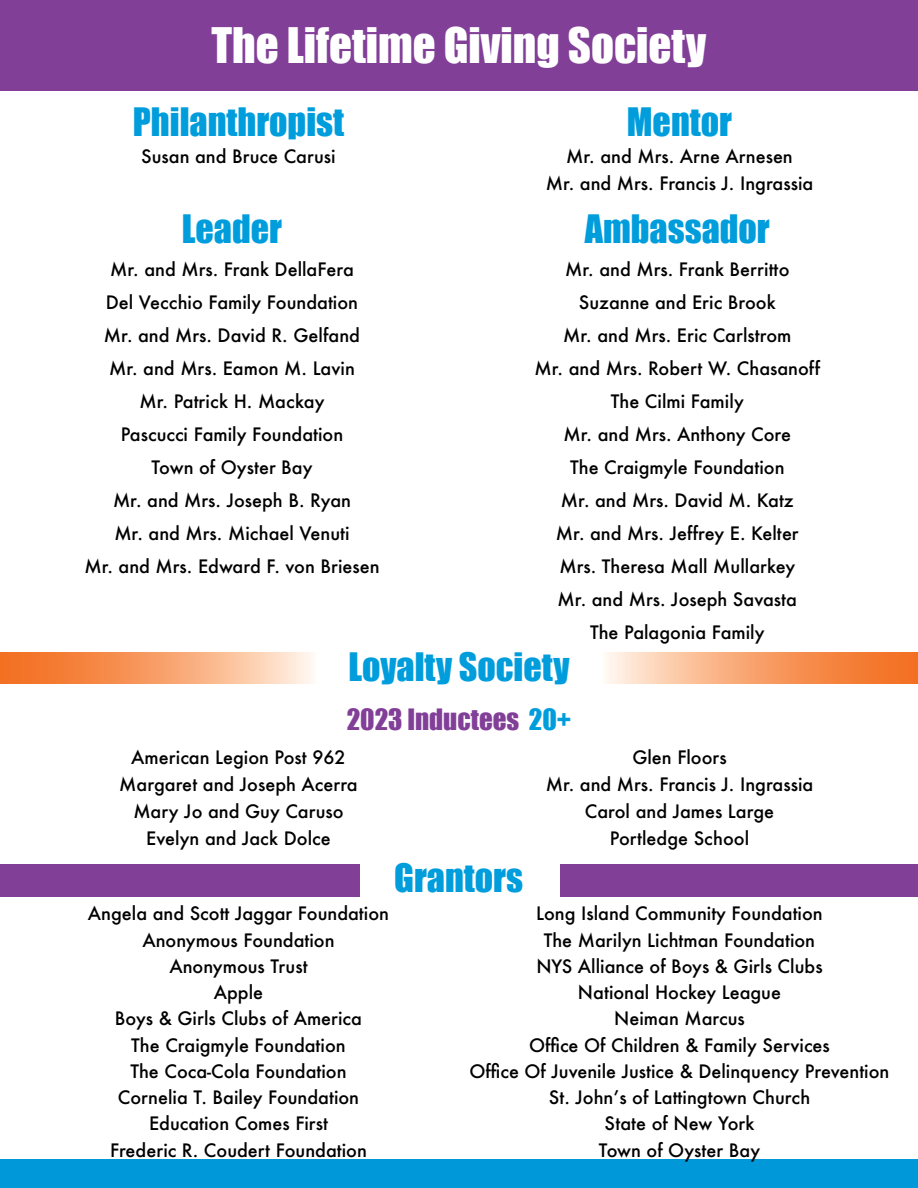
<style>
.page{position:relative;width:918px;height:1188px;background:#fff}
.page>*{position:absolute;margin:0;border:0;box-sizing:border-box;transform-origin:0 0}
.t1{font:45px "Impact";color:#fff}
.t2{font:36px "Impact";color:#009ddc}
.t3{font:27px "Impact";color:#823f98}
.t4{font:500 18px/33px "Futura";color:#000;text-align:center}
.s1{color:#009ddc}
</style>
<div class="page">
<div style="left:0;top:1159px;width:918px;height:29px;background:#0098d8"></div>
<div style="left:0;top:864px;width:359px;height:32px;background:#823f98"></div>
<div style="left:561px;top:864px;width:357px;height:32px;background:#823f98"></div>
<div style="left:0;top:0;width:918px;height:91px;background:#823f98"></div>
<svg style="left:605px;top:653px;width:313px;height:31px;background:#f8a672"></svg>
<svg style="left:0;top:653px;width:314px;height:31px;background:#f8a572"></svg>
<h1 class="t1" style="left:212px;top:10px;width:496px">The Lifetime Giving Society</h1>
<h2 class="t2" style="left:133px;top:94px;width:213px">Philanthropist</h2>
<p class="t4" style="left:141px;top:140px;width:196px">Susan and Bruce Carusi</p>
<h2 class="t2" style="left:182px;top:201px;width:102px">Leader</h2>
<p class="t4" style="left:84px;top:253px;width:297px">Mr. and Mrs. Frank DellaFera<br>Del Vecchio Family Foundation<br>Mr. and Mrs. David R. Gelfand<br>Mr. and Mrs. Eamon M. Lavin<br>Mr. Patrick H. Mackay<br>Pascucci Family Foundation<br>Town of Oyster Bay<br>Mr. and Mrs. Joseph B. Ryan<br>Mr. and Mrs. Michael Venuti<br>Mr. and Mrs. Edward F. von Briesen</p>
<h2 class="t2" style="left:627px;top:94px;width:107px">Mentor</h2>
<p class="t4" style="left:546px;top:143px;width:269px;line-height:27px">Mr. and Mrs. Arne Arnesen<br>Mr. and Mrs. Francis J. Ingrassia</p>
<h2 class="t2" style="left:585px;top:201px;width:186px">Ambassador</h2>
<p class="t4" style="left:534px;top:253px;width:287px">Mr. and Mrs. Frank Berritto<br>Suzanne and Eric Brook<br>Mr. and Mrs. Eric Carlstrom<br>Mr. and Mrs. Robert W. Chasanoff<br>The Cilmi Family<br>Mr. and Mrs. Anthony Core<br>The Craigmyle Foundation<br>Mr. and Mrs. David M. Katz<br>Mr. and Mrs. Jeffrey E. Kelter<br>Mrs. Theresa Mall Mullarkey<br>Mr. and Mrs. Joseph Savasta<br>The Palagonia Family</p>
<h2 class="t2" style="left:348px;top:639px;width:223px">Loyalty Society</h2>
<h3 class="t3" style="left:347px;top:698px;width:226px">2023 Inductees <span class="s1">20+</span></h3>
<p class="t4" style="left:119px;top:744px;width:240px;line-height:27px">American Legion Post 962<br>Margaret and Joseph Acerra<br>Mary Jo and Guy Caruso<br>Evelyn and Jack Dolce</p>
<p class="t4" style="left:546px;top:744px;width:269px;line-height:27px">Glen Floors<br>Mr. and Mrs. Francis J. Ingrassia<br>Carol and James Large<br>Portledge School</p>
<h2 class="t2" style="left:394px;top:850px;width:130px">Grantors</h2>
<p class="t4" style="left:88px;top:900px;width:303px;line-height:26.2px">Angela and Scott Jaggar Foundation<br>Anonymous Foundation<br>Anonymous Trust<br>Apple<br>Boys &amp; Girls Clubs of America<br>The Craigmyle Foundation<br>The Coca-Cola Foundation<br>Cornelia T. Bailey Foundation<br>Education Comes First<br>Frederic R. Coudert Foundation</p>
<p class="t4" style="left:469px;top:900px;width:422px;line-height:26.2px">Long Island Community Foundation<br>The Marilyn Lichtman Foundation<br>NYS Alliance of Boys &amp; Girls Clubs<br>National Hockey League<br>Neiman Marcus<br>Office Of Children &amp; Family Services<br>Office Of Juvenile Justice &amp; Delinquency Prevention<br>St. John’s of Lattingtown Church<br>State of New York<br>Town of Oyster Bay</p>
</div>
